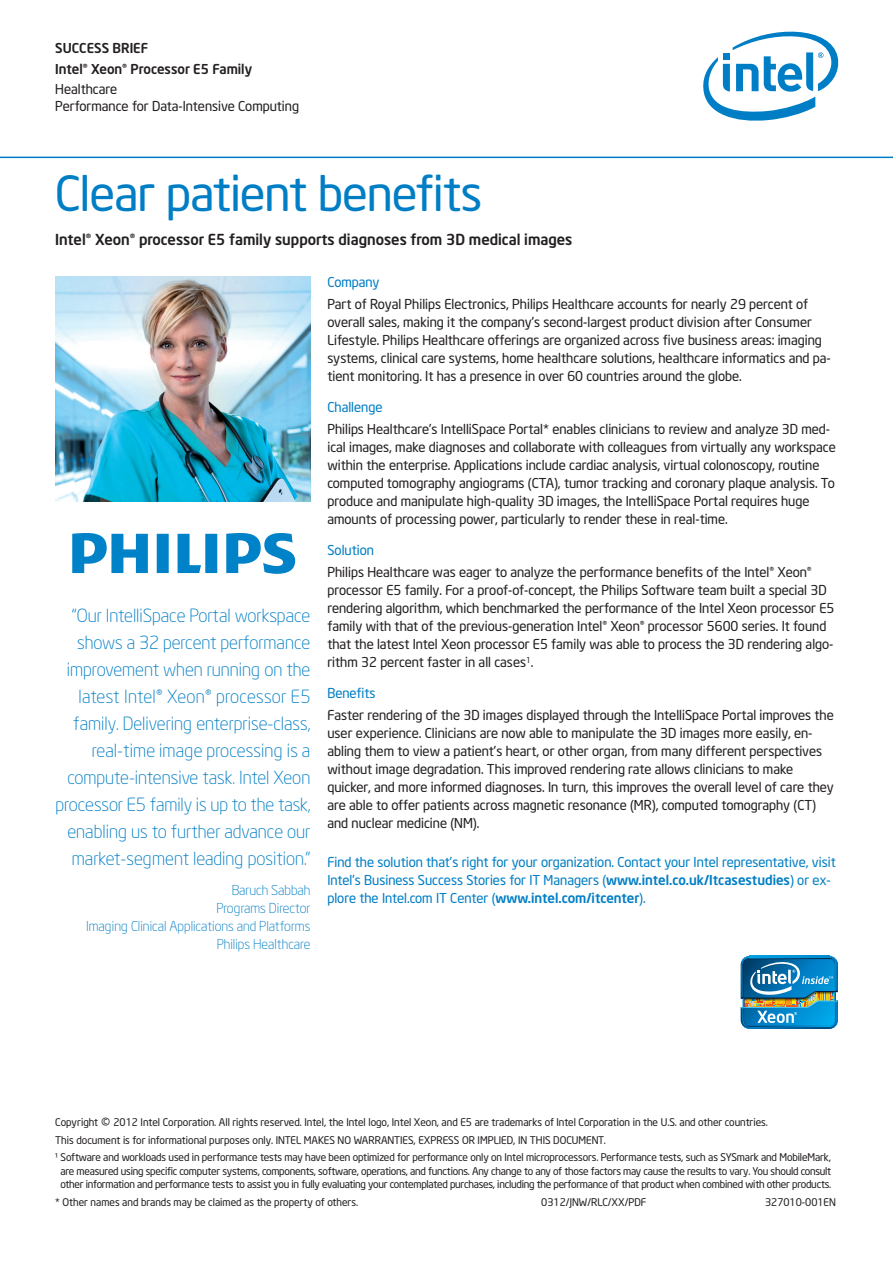
<style>
.page{position:relative;width:893px;height:1263px;background:#fff}
.page>*{position:absolute;margin:0;border:0;box-sizing:border-box;transform-origin:0 0}
.t1{font:48px "Neo Sans Intel";letter-spacing:-.01em;color:#007ec5}
.t2{font:300 27px "Neo Sans Intel";color:#231f20}
.t3{font:300 18px/27px "Neo Sans Intel";color:#007ec5;text-align:right}
.t4{font:500 15px "Neo Sans Intel";color:#231f20}
.t5{font:13.5px/18px "Neo Sans Intel";color:#231f20}
.t6{font:13.5px/18px "Neo Sans Intel";color:#007ec5}
.t7{font:300 13.5px/18px "Neo Sans Intel";color:#007ec5;text-align:right}
.t8{font:500 13.5px/20.7px "Neo Sans Intel";color:#231f20}
.t9{font:10.5px/17.7px "Neo Sans Intel";letter-spacing:-.01em;color:#231f20}
.s1{font-weight:500}
</style>
<div class="page">
<svg style="left:72px;top:533px;width:223px;height:41px"></svg>
<svg style="left:703px;top:31px;width:136px;height:90px"></svg>
<hr style="left:0;top:157px;width:893px;height:1px;background:#007ec5">
<img style="left:55px;top:276px;width:255px;height:226px">
<img style="left:741px;top:956px;width:97px;height:73px">
<p class="t8" style="left:55px;top:39px;width:198px">SUCCESS BRIEF<br>Intel® Xeon® Processor E5 Family</p>
<p class="t5" style="left:55px;top:82px;width:245px;line-height:16.5px">Healthcare<br>Performance for Data-Intensive Computing</p>
<h1 class="t1" style="left:55px;top:175px;width:428px">Clear patient benefits</h1>
<p class="t4" style="left:55px;top:234px;width:519px">Intel® Xeon® processor E5 family supports diagnoses from 3D medical images</p>
<p class="t3" style="left:56px;top:603px;width:256px">“Our IntelliSpace Portal workspace shows a 32 percent performance improvement when running on the latest Intel® Xeon® processor E5 family. Delivering enterprise-class, real-time image processing is a compute-intensive task. Intel Xeon processor E5 family is up to the task, enabling us to further advance our market-segment leading position.”</p>
<p class="t7" style="left:86px;top:883px;width:226px">Baruch Sabbah<br>Programs Director<br>Imaging Clinical Applications and Platforms<br>Philips Healthcare</p>
<p class="t6" style="left:327px;top:274px;width:54px">Company</p>
<p class="t5" style="left:327px;top:296px;width:505px">Part of Royal Philips Electronics, Philips Healthcare accounts for nearly 29 percent of overall sales, making it the company’s second-largest product division after Consumer Lifestyle. Philips Healthcare offerings are organized across five business areas: imaging systems, clinical care systems, home healthcare solutions, healthcare informatics and pa&shy;tient monitoring. It has a presence in over 60 countries around the globe.</p>
<p class="t6" style="left:327px;top:399px;width:57px">Challenge</p>
<p class="t5" style="left:327px;top:421px;width:510px">Philips Healthcare’s IntelliSpace Portal* enables clinicians to review and analyze 3D med&shy;ical images, make diagnoses and collaborate with colleagues from virtually any workspace within the enterprise. Applications include cardiac analysis, virtual colonoscopy, routine computed tomography angiograms (CTA), tumor tracking and coronary plaque analysis. To produce and manipulate high-quality 3D images, the IntelliSpace Portal requires huge amounts of processing power, particularly to render these in real-time.</p>
<p class="t6" style="left:327px;top:542px;width:48px">Solution</p>
<p class="t5" style="left:327px;top:564px;width:508px">Philips Healthcare was eager to analyze the performance benefits of the Intel® Xeon® processor E5 family. For a proof-of-concept, the Philips Software team built a special 3D rendering algorithm, which benchmarked the performance of the Intel Xeon processor E5 family with that of the previous-generation Intel® Xeon® processor 5600 series. It found that the latest Intel Xeon processor E5 family was able to process the 3D rendering algo&shy;rithm 32 percent faster in all cases<sup>1</sup>.</p>
<p class="t6" style="left:327px;top:685px;width:50px">Benefits</p>
<p class="t5" style="left:327px;top:707px;width:508px">Faster rendering of the 3D images displayed through the IntelliSpace Portal improves the user experience. Clinicians are now able to manipulate the 3D images more easily, en&shy;abling them to view a patient’s heart, or other organ, from many different perspectives without image degradation. This improved rendering rate allows clinicians to make quicker, and more informed diagnoses. In turn, this improves the overall level of care they are able to offer patients across magnetic resonance (MR), computed tomography (CT) and nuclear medicine (NM).</p>
<p class="t6" style="left:327px;top:855px;width:510px">Find the solution that’s right for your organization. Contact your Intel representative, visit<br>Intel’s Business Success Stories for IT Managers (<span class="s1">www.intel.co.uk/Itcasestudies</span>) or ex&shy;plore the Intel.com IT Center (<span class="s1">www.intel.com/itcenter</span>).</p>
<p class="t9" style="left:55px;top:1114px;width:44px">Copyright</p>
<h2 class="t2" style="left:101px;top:1118px;width:11px">©</h2>
<p class="t9" style="left:55px;top:1114px;width:777px;text-indent:58px">2012 Intel Corporation. All rights reserved. Intel, the Intel logo, Intel Xeon, and E5 are trademarks of Intel Corporation in the U.S. and other countries.<br>This document is for informational purposes only. INTEL MAKES NO WARRANTIES, EXPRESS OR IMPLIED, IN THIS DOCUMENT.<br>¹ Software and workloads used in performance tests may have been optimized for performance only on Intel microprocessors. Performance tests, such as SYSmark and MobileMark,</p>
<p class="t9" style="left:61px;top:1165px;width:772px;line-height:13.5px">are measured using specific computer systems, components, software, operations, and functions. Any change to any of those factors may cause the results to vary. You should consult other information and performance tests to assist you in fully evaluating your contemplated purchases, including the performance of that product when combined with other products.</p>
<p class="t9" style="left:55px;top:1194px;width:304px">* Other names and brands may be claimed as the property of others.</p>
<p class="t9" style="left:541px;top:1194px;width:107px">0312/JNW/RLC/XX/PDF</p>
<p class="t9" style="left:765px;top:1194px;width:72px">327010-001EN</p>
</div>
